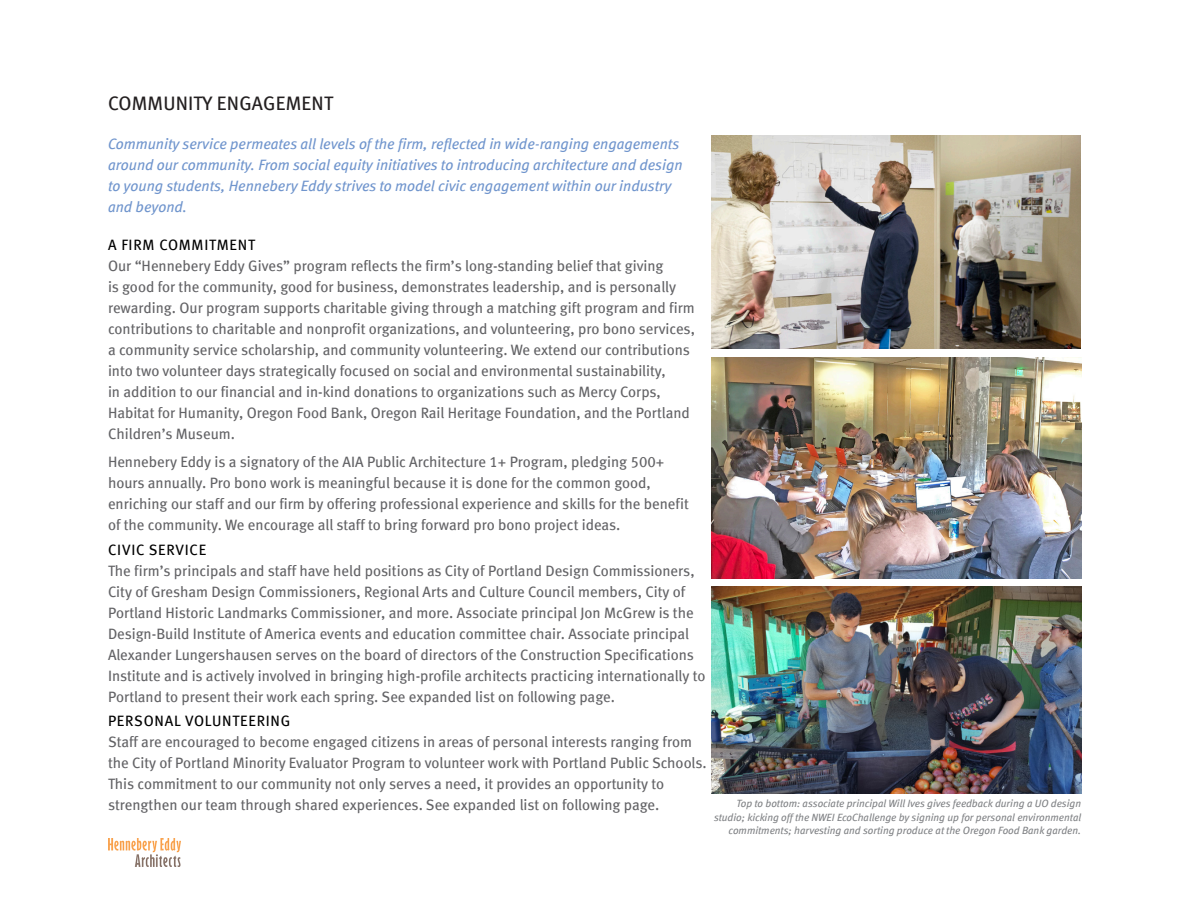
<style>
.page{position:relative;width:1188px;height:918px;background:#fff}
.page>*{position:absolute;margin:0;border:0;box-sizing:border-box;transform-origin:0 0}
.Heading_2_-_L{font:19.5px "Meta Book LF";letter-spacing:.01em;color:#231f20}
.base_text{font:15px/21px "Meta Book LF";color:#636366}
.section_intro_paragr{font:italic 15px/21px "Meta Book LF";color:#7095cd}
.Heading_3_-_L{font:15px "Meta Book LF";letter-spacing:.05em;color:#000}
.caption_text{font:italic 10.5px/13.5px "Meta Book LF";color:#808285;text-align:right}
</style>
<div class="page">
<img style="left:711px;top:135px;width:370px;height:214px">
<img style="left:711px;top:357px;width:370px;height:221px">
<img style="left:711px;top:587px;width:370px;height:207px">
<img style="left:108px;top:838px;width:73px;height:28px">
<p class="Heading_2_-_L" style="left:108px;top:92px;width:227px">COMMUNITY ENGAGEMENT</p>
<p class="section_intro_paragr" style="left:108px;top:133px;width:576px">Community service permeates all levels of the firm, reflected in wide-ranging engagements around our community. From social equity initiatives to introducing architecture and design to young students, Hennebery Eddy strives to model civic engagement within our industry and beyond.</p>
<p class="Heading_3_-_L" style="left:108px;top:236px;width:148px">A FIRM COMMITMENT</p>
<p class="base_text" style="left:108px;top:255px;width:589px">Our “Hennebery Eddy Gives” program reflects the firm’s long-standing belief that giving<br>is good for the community, good for business, demonstrates leadership, and is personally rewarding. Our program supports charitable giving through a matching gift program and firm contributions to charitable and nonprofit organizations, and volunteering, pro bono services, a community service scholarship, and community volunteering. We extend our contributions into two volunteer days strategically focused on social and environmental sustainability,<br>in addition to our financial and in-kind donations to organizations such as Mercy Corps, Habitat for Humanity, Oregon Food Bank, Oregon Rail Heritage Foundation, and the Portland Children’s Museum.</p>
<p class="base_text" style="left:108px;top:451px;width:582px">Hennebery Eddy is a signatory of the AIA Public Architecture 1+ Program, pledging 500+ hours annually. Pro bono work is meaningful because it is done for the common good, enriching our staff and our firm by offering professional experience and skills for the benefit of the community. We encourage all staff to bring forward pro bono project ideas.</p>
<p class="Heading_3_-_L" style="left:108px;top:541px;width:100px">CIVIC SERVICE</p>
<p class="base_text" style="left:108px;top:560px;width:599px">The firm’s principals and staff have held positions as City of Portland Design Commissioners, City of Gresham Design Commissioners, Regional Arts and Culture Council members, City of Portland Historic Landmarks Commissioner, and more. Associate principal Jon McGrew is the Design-Build Institute of America events and education committee chair. Associate principal Alexander Lungershausen serves on the board of directors of the Construction Specifications Institute and is actively involved in bringing high-profile architects practicing internationally to Portland to present their work each spring. See expanded list on following page.</p>
<p class="Heading_3_-_L" style="left:108px;top:712px;width:184px">PERSONAL VOLUNTEERING</p>
<p class="base_text" style="left:108px;top:732px;width:600px">Staff are encouraged to become engaged citizens in areas of personal interests ranging from the City of Portland Minority Evaluator Program to volunteer work with Portland Public Schools.<br>This commitment to our community not only serves a need, it provides an opportunity to strengthen our team through shared experiences. See expanded list on following page.</p>
<p class="caption_text" style="left:714px;top:797px;width:369px">Top to bottom: associate principal Will Ives gives feedback during a UO design studio; kicking off the NWEI EcoChallenge by signing up for personal environmental commitments; harvesting and sorting produce at the Oregon Food Bank garden.</p>
</div>
